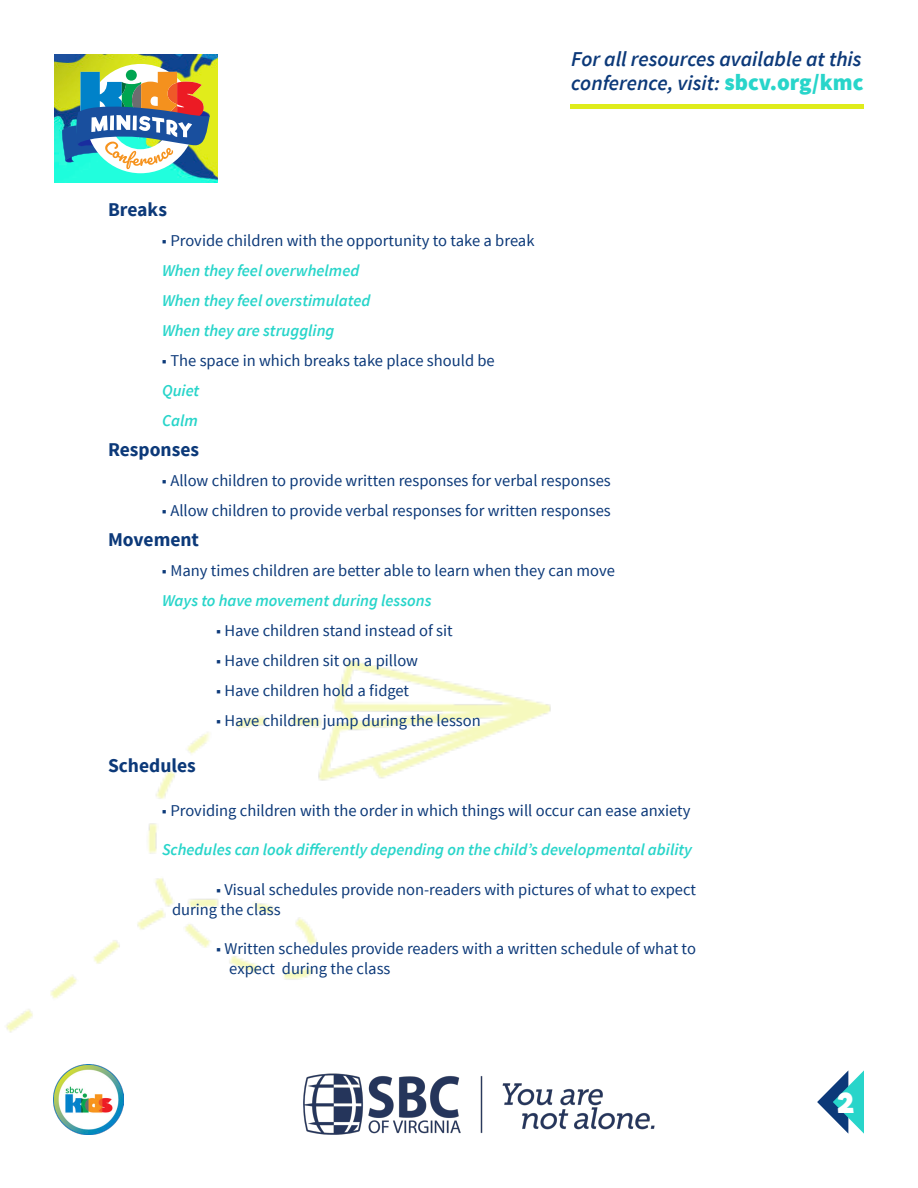
<style>
.page{position:relative;width:918px;height:1188px;background:#fff}
.page>*{position:absolute;margin:0;border:0;box-sizing:border-box;transform-origin:0 0}
.t1{font:700 27px "Riffic";color:#fff}
.t2{font:italic 600 21.15px/24px "Source Sans Pro";color:#0c3979}
.t3{font:700 19.5px "Source Sans Pro";color:#0c3979}
.t4{font:16.5px/19.8px "Source Sans Pro";color:#0c3979}
.t5{font:italic 600 16.5px "Source Sans Pro";color:#28d5ca}
.s1{font-weight:900;font-style:normal;font-size:22.95px;color:#28d5ca}
</style>
<div class="page">
<img style="left:5px;top:660px;width:546px;height:475px">
<hr style="left:570px;top:105px;width:294px;height:4px;background:#dfec1b">
<img style="left:54px;top:1065px;width:70px;height:69px">
<img style="left:304px;top:1073px;width:350px;height:61px">
<svg style="left:817px;top:1070px;width:47px;height:64px"></svg>
<img style="left:54px;top:54px;width:164px;height:129px">
<svg style="left:61px;top:64px;width:149px;height:109px"></svg>
<p class="t2" style="left:571px;top:46px;width:294px">For all resources available at this conference, visit: <span class="s1">sbcv.org/kmc</span></p>
<p class="t3" style="left:108px;top:197px;width:60px">Breaks</p>
<p class="t4" style="left:162px;top:230px;width:374px">■ Provide children with the opportunity to take a break</p>
<p class="t5" style="left:162px;top:260px;width:199px">When they feel overwhelmed</p>
<p class="t5" style="left:162px;top:290px;width:210px">When they feel overstimulated</p>
<p class="t5" style="left:162px;top:320px;width:174px">When they are struggling</p>
<p class="t4" style="left:162px;top:350px;width:334px">■ The space in which breaks take place should be</p>
<p class="t5" style="left:162px;top:380px;width:39px">Quiet</p>
<p class="t5" style="left:162px;top:410px;width:37px">Calm</p>
<p class="t3" style="left:108px;top:437px;width:93px">Responses</p>
<p class="t4" style="left:162px;top:470px;width:450px">■ Allow children to provide written responses for verbal responses</p>
<p class="t4" style="left:162px;top:500px;width:450px">■ Allow children to provide verbal responses for written responses</p>
<p class="t3" style="left:108px;top:527px;width:93px">Movement</p>
<p class="t4" style="left:162px;top:560px;width:455px">■ Many times children are better able to learn when they can move</p>
<p class="t5" style="left:162px;top:590px;width:271px">Ways to have movement during lessons</p>
<p class="t4" style="left:216px;top:620px;width:238px">■ Have children stand instead of sit</p>
<p class="t4" style="left:216px;top:650px;width:204px">■ Have children sit on a pillow</p>
<p class="t4" style="left:216px;top:680px;width:195px">■ Have children hold a fidget</p>
<p class="t4" style="left:216px;top:710px;width:266px">■ Have children jump during the lesson</p>
<p class="t3" style="left:108px;top:753px;width:89px">Schedules</p>
<p class="t4" style="left:162px;top:800px;width:530px">■ Providing children with the order in which things will occur can ease anxiety</p>
<p class="t5" style="left:162px;top:839px;width:532px">Schedules can look differently depending on the child’s developmental ability</p>
<p class="t4" style="left:172px;top:880px;width:526px;text-indent:44px">■ Visual schedules provide non-readers with pictures of what to expect during the class</p>
<p class="t4" style="left:216px;top:939px;width:481px">■ Written schedules provide readers with a written schedule of what to</p>
<p class="t4" style="left:229px;top:959px;width:163px">expect during the class</p>
<p class="t1" style="left:837px;top:1086px;width:19px">2</p>
</div>
